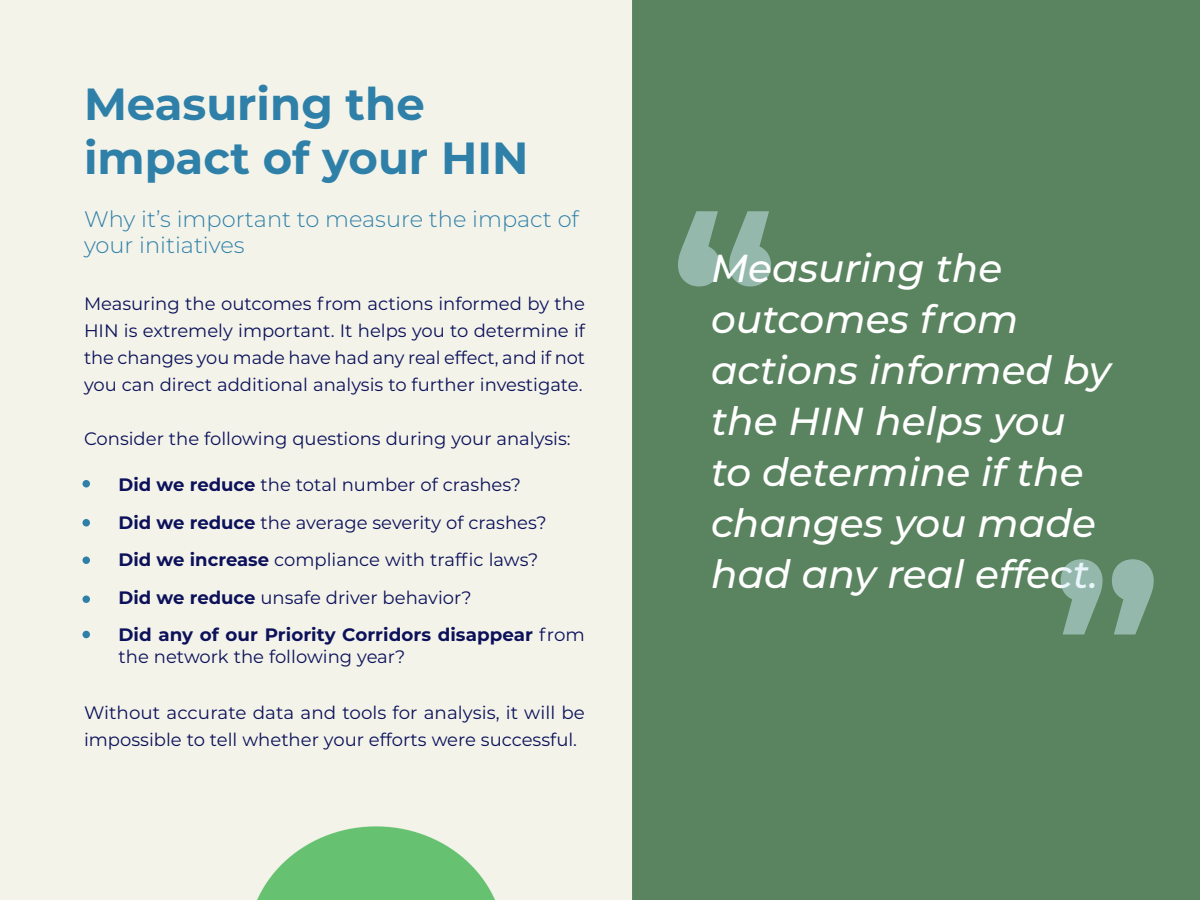
<style>
.page{position:relative;width:1200px;height:900px;background:#fff}
.page>*{position:absolute;margin:0;border:0;box-sizing:border-box;transform-origin:0 0}
.t1{font:700 45px/54px "Montserrat";color:#2f80a8}
.t2{font:italic 500 39px/51px "Montserrat";color:#fff}
.t3{font:300 22.5px/25.5px "Montserrat";color:#2f80a8}
.t4{font:18px/27px "Montserrat";color:#0c115a}
.s1{font-weight:700}
</style>
<div class="page">
<img style="left:0;top:0;width:1200px;height:900px">
<svg style="left:678px;top:211px;width:93px;height:75px;background:#7fa590"></svg>
<svg style="left:1061px;top:559px;width:93px;height:76px;background:#7fa48f"></svg>
<div style="left:82px;top:480px;width:8px;height:8px;background:#2f80a8;border-radius:50%"></div>
<div style="left:82px;top:519px;width:8px;height:7px;background:#2f80a8;border-radius:50%"></div>
<div style="left:82px;top:556px;width:8px;height:8px;background:#2f80a8;border-radius:50%"></div>
<div style="left:82px;top:596px;width:8px;height:7px;background:#2f80a8;border-radius:50%"></div>
<div style="left:82px;top:631px;width:8px;height:7px;background:#2f80a8;border-radius:50%"></div>
<h1 class="t1" style="left:84px;top:75px;width:446px">Measuring the impact of your HIN</h1>
<p class="t3" style="left:84px;top:206px;width:497px">Why it’s important to measure the impact of your initiatives</p>
<p class="t4" style="left:84px;top:289px;width:503px;text-align:justify">Measuring the outcomes from actions informed by the HIN is extremely important. It helps you to determine if the changes you made have had any real effect, and if not you can direct additional analysis to further investigate.</p>
<p class="t4" style="left:84px;top:424px;width:488px">Consider the following questions during your analysis:</p>
<p class="t4" style="left:118px;top:466px;width:468px;line-height:37.5px"><span class="s1">Did we reduce</span> the total number of crashes?<br><span class="s1">Did we reduce</span> the average severity of crashes?<br><span class="s1">Did we increase</span> compliance with traffic laws?<br><span class="s1">Did we reduce</span> unsafe driver behavior?<br><span class="s1">Did any of our Priority Corridors disappear</span> from</p>
<p class="t4" style="left:118px;top:643px;width:288px">the network the following year?</p>
<p class="t4" style="left:84px;top:699px;width:503px">Without accurate data and tools for analysis, it will be impossible to tell whether your efforts were successful.</p>
<h2 class="t2" style="left:711px;top:241px;width:401px">Measuring the outcomes from actions informed by the HIN helps you to determine if the changes you made had any real effect.</h2>
</div>
